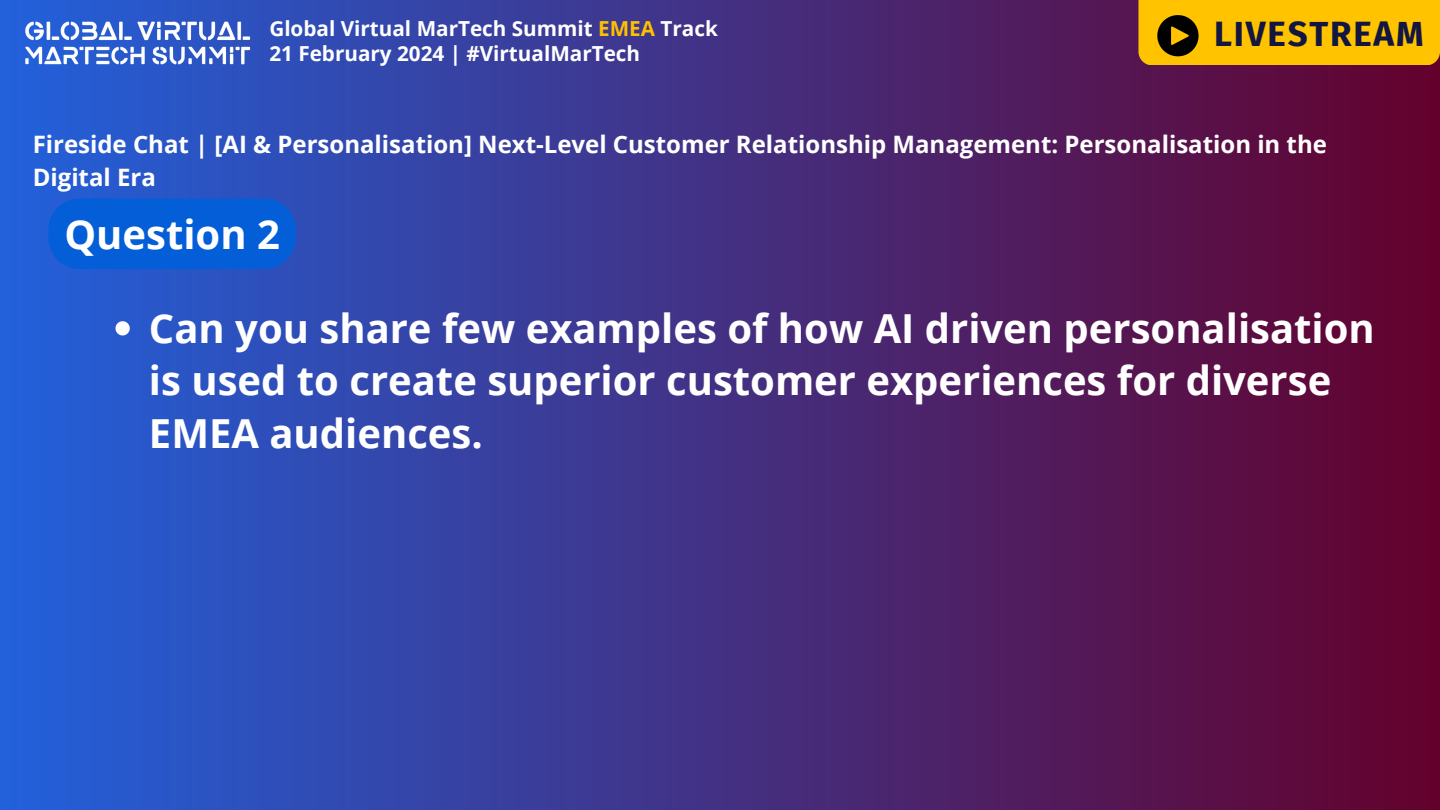
<style>
.page{position:relative;width:1440px;height:810px;background:#fff}
.page>*{position:absolute;margin:0;border:0;box-sizing:border-box;transform-origin:0 0}
.t1{font:700 40px/52.5px "Open Sans";color:#fff}
.t2{font:700 35px "Fira Sans";letter-spacing:.05em;color:#121640}
.t3{font:700 24px/33px "Open Sans";color:#fff}
.t4{font:700 20.7px "Open Sans";color:#fff}
.s1{color:#ffc000}
</style>
<div class="page">
<div style="left:0;top:0;width:1440px;height:810px;background:linear-gradient(to right,#2261db,#63012b)"></div>
<img style="left:20px;top:15px;width:235px;height:56px">
<svg style="left:1138px;top:0;width:302px;height:65px;background:#eeb600"></svg>
<svg style="left:116px;top:321px;width:14px;height:14px"></svg>
<div style="left:48px;top:198px;width:248px;height:71px;background:#035ed8"></div>
<p class="t4" style="left:269px;top:14px;width:450px">Global Virtual MarTech Summit <span class="s1">EMEA</span> Track</p>
<p class="t4" style="left:269px;top:39px;width:372px">21 February 2024 | #VirtualMarTech</p>
<p class="t2" style="left:1214px;top:14px;width:211px">LIVESTREAM</p>
<p class="t3" style="left:33px;top:127px;width:1296px">Fireside Chat | [AI &amp; Personalisation] Next-Level Customer Relationship Management: Personalisation in the<br>Digital Era</p>
<h4 class="t1" style="left:64px;top:207px;width:217px">Question 2</h4>
<h3 class="t1" style="left:149px;top:301px;width:1227px">Can you share few examples of how AI driven personalisation is used to create superior customer experiences for diverse<br>EMEA audiences.</h3>
</div>
